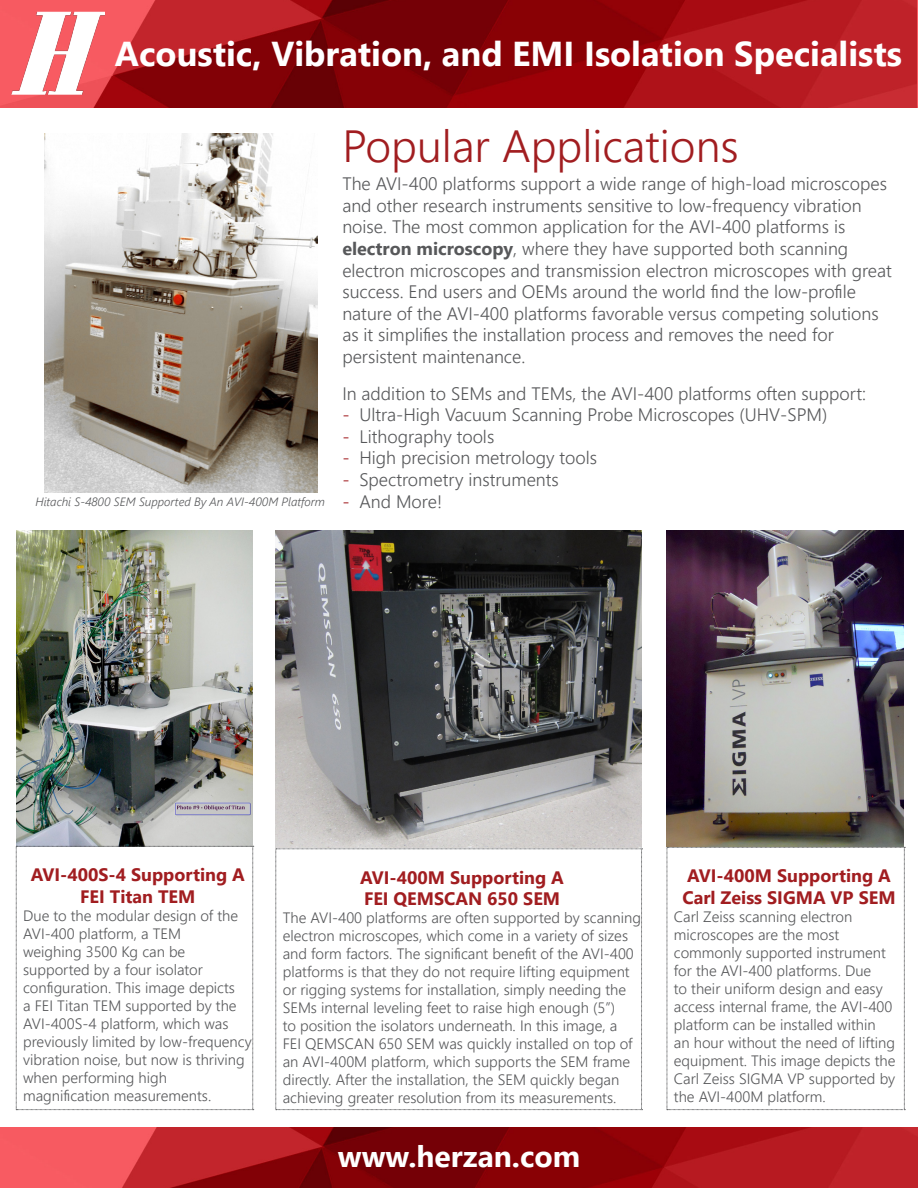
<style>
.page{position:relative;width:918px;height:1188px;background:#fff}
.page>*{position:absolute;margin:0;border:0;box-sizing:border-box;transform-origin:0 0}
.t1{font:300 45px "Segoe UI";color:#a11d20}
.t2{font:700 34.5px "Segoe UI";color:#fff}
.t3{font:700 30px "Segoe UI";color:#fff}
.t4{font:300 18px/21.6px "Segoe UI";color:#57585a}
.t5{font:700 18px/21.6px "Segoe UI";color:#a11d20}
.t6{font:300 15px/18px "Segoe UI";color:#57585a}
.t7{font:italic 300 12px "Segoe UI";color:#57585a}
.s1{font-weight:700}
.s2{color:#a11d20}
</style>
<div class="page">
<img style="left:0;top:0;width:918px;height:108px">
<img style="left:0;top:1128px;width:918px;height:60px">
<img style="left:11px;top:12px;width:94px;height:82px">
<img style="left:16px;top:530px;width:237px;height:316px">
<svg style="left:16px;top:846px;width:238px;height:264px"></svg>
<img style="left:276px;top:530px;width:366px;height:318px">
<svg style="left:276px;top:849px;width:367px;height:261px"></svg>
<img style="left:667px;top:530px;width:237px;height:316px">
<svg style="left:667px;top:847px;width:238px;height:263px"></svg>
<img style="left:44px;top:133px;width:274px;height:359px">
<h2 class="t2" style="left:115px;top:21px;width:789px">Acoustic, Vibration, and EMI Isolation Specialists</h2>
<p class="t7" style="left:36px;top:492px;width:291px">Hitachi S-4800 SEM Supported By An AVI-400M Platform</p>
<h1 class="t1" style="left:342px;top:103px;width:398px">Popular Applications</h1>
<p class="t4" style="left:342px;top:171px;width:551px">The AVI-400 platforms support a wide range of high-load microscopes and other research instruments sensitive to low-frequency vibration noise. The most common application for the AVI-400 platforms is <span class="s1">electron microscopy</span>, where they have supported both scanning electron microscopes and transmission electron microscopes with great success. End users and OEMs around the world find the low-profile nature of the AVI-400 platforms favorable versus competing solutions as it simplifies the installation process and removes the need for persistent maintenance.</p>
<p class="t4" style="left:342px;top:381px;width:525px">In addition to SEMs and TEMs, the AVI-400 platforms often support:</p>
<p class="t4" style="left:342px;top:402px;width:487px"><span class="s2">-</span> Ultra-High Vacuum Scanning Probe Microscopes (UHV-SPM)</p>
<p class="t4" style="left:342px;top:424px;width:153px"><span class="s2">-</span> Lithography tools</p>
<p class="t4" style="left:342px;top:445px;width:256px"><span class="s2">-</span> High precision metrology tools</p>
<p class="t4" style="left:342px;top:467px;width:218px"><span class="s2">-</span> Spectrometry instruments</p>
<p class="t4" style="left:342px;top:489px;width:101px"><span class="s2">-</span> And More!</p>
<p class="t5" style="left:31px;top:863px;width:216px;text-align:center">AVI-400S-4 Supporting A<br>FEI Titan TEM</p>
<p class="t6" style="left:23px;top:905px;width:230px">Due to the modular design of the<br>AVI-400 platform, a TEM<br>weighing 3500 Kg can be supported by a four isolator configuration. This image depicts<br>a FEI Titan TEM supported by the<br>AVI-400S-4 platform, which was previously limited by low-frequency vibration noise, but now is thriving when performing high magnification measurements.</p>
<p class="t5" style="left:360px;top:865px;width:205px">AVI-400M Supporting A<br>FEI QEMSCAN 650 SEM</p>
<p class="t6" style="left:283px;top:908px;width:360px">The AVI-400 platforms are often supported by scanning electron microscopes, which come in a variety of sizes and form factors. The significant benefit of the AVI-400 platforms is that they do not require lifting equipment or rigging systems for installation, simply needing the SEMs internal leveling feet to raise high enough (5”)<br>to position the isolators underneath. In this image, a<br>FEI QEMSCAN 650 SEM was quickly installed on top of an AVI-400M platform, which supports the SEM frame directly. After the installation, the SEM quickly began achieving greater resolution from its measurements.</p>
<h3 class="t3" style="left:338px;top:1128px;width:244px">www.herzan.com</h3>
<p class="t5" style="left:682px;top:864px;width:215px">AVI-400M Supporting A<br>Carl Zeiss SIGMA VP SEM</p>
<p class="t6" style="left:674px;top:906px;width:223px">Carl Zeiss scanning electron microscopes are the most commonly supported instrument for the AVI-400 platforms. Due<br>to their uniform design and easy access internal frame, the AVI-400 platform can be installed within<br>an hour without the need of lifting equipment. This image depicts the<br>Carl Zeiss SIGMA VP supported by the AVI-400M platform.</p>
</div>
